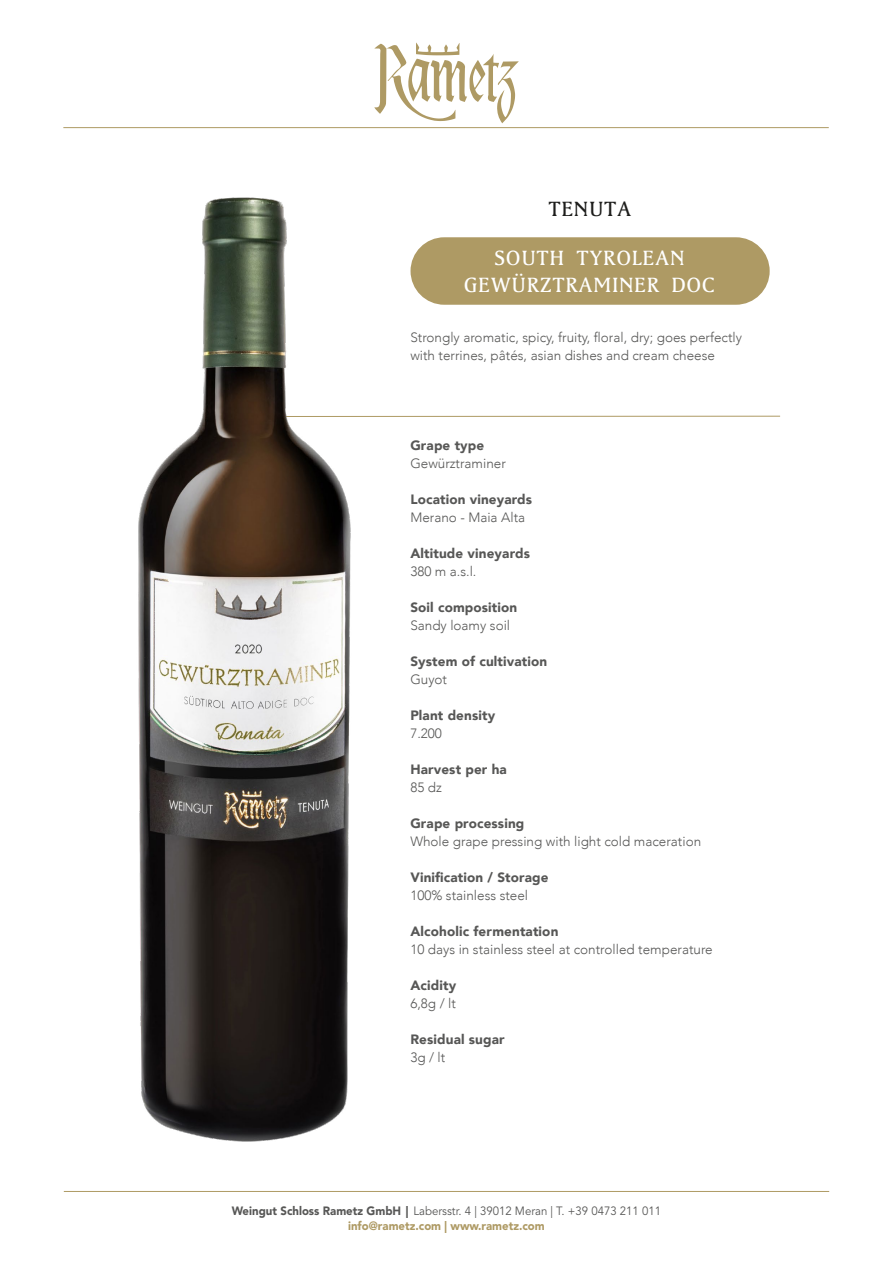
<style>
.page{position:relative;width:893px;height:1263px;background:#fff}
.page>*{position:absolute;margin:0;border:0;box-sizing:border-box;transform-origin:0 0}
.t1{font:21.75px/26.1px "Weibei TC Bold";letter-spacing:.03em;color:#fff;text-align:center}
.t2{font:21.75px "Weibei TC Bold";letter-spacing:.03em;color:#1d1d1b}
.t3{font:300 13.5px/18px "Avenir";color:#575756}
.t4{font:900 13.5px "Avenir";letter-spacing:.01em;color:#575756}
.t5{font:12px/14.4px "Avenir LT Std";color:#575756;text-align:center;scale:.95 1}
.s1{font-weight:900}
.s2{font-family:"Avenir";font-weight:900}
.s3{font-weight:900;color:#ae9a64}
</style>
<div class="page">
<hr style="left:63px;top:127px;width:766px;height:1px;background:#ae9a64">
<hr style="left:64px;top:1191px;width:765px;height:1px;background:#ae9a64">
<svg style="left:374px;top:43px;width:145px;height:80px"></svg>
<hr style="left:269px;top:416px;width:511px;height:1px;background:#ae9a64">
<div style="left:411px;top:237px;width:359px;height:68px;background:#ae9a64;border-radius:34px"></div>
<img style="left:138px;top:197px;width:213px;height:945px">
<h1 class="t2" style="left:548px;top:197px;width:84px">TENUTA</h1>
<h1 class="t1" style="left:464px;top:244px;width:253px">SOUTH TYROLEAN<br>GEWÜRZTRAMINER DOC</h1>
<p class="t3" style="left:410px;top:328px;width:333px">Strongly aromatic, spicy, fruity, floral, dry; goes perfectly with terrines, pâtés, asian dishes and cream cheese</p>
<p class="t4" style="left:410px;top:434px;width:75px">Grape type</p>
<p class="t3" style="left:410px;top:454px;width:97px">Gewürztraminer</p>
<p class="t4" style="left:410px;top:488px;width:123px">Location vineyards</p>
<p class="t3" style="left:410px;top:508px;width:116px">Merano - Maia Alta</p>
<p class="t4" style="left:410px;top:542px;width:121px">Altitude vineyards</p>
<p class="t3" style="left:410px;top:562px;width:68px">380 m a.s.l.</p>
<p class="t4" style="left:410px;top:596px;width:109px">Soil composition</p>
<p class="t3" style="left:410px;top:616px;width:101px">Sandy loamy soil</p>
<p class="t4" style="left:410px;top:650px;width:138px">System of cultivation</p>
<p class="t3" style="left:410px;top:670px;width:38px">Guyot</p>
<p class="t4" style="left:410px;top:704px;width:86px">Plant density</p>
<p class="t3" style="left:410px;top:724px;width:33px">7.200</p>
<p class="t4" style="left:410px;top:758px;width:98px">Harvest per ha</p>
<p class="t3" style="left:410px;top:778px;width:33px">85 dz</p>
<p class="t4" style="left:410px;top:812px;width:116px">Grape processing</p>
<p class="t3" style="left:410px;top:832px;width:292px">Whole grape pressing with light cold maceration</p>
<p class="t4" style="left:410px;top:866px;width:140px">Vinification / Storage</p>
<p class="t3" style="left:410px;top:886px;width:119px">100% stainless steel</p>
<p class="t4" style="left:410px;top:920px;width:150px">Alcoholic fermentation</p>
<p class="t3" style="left:410px;top:940px;width:304px">10 days in stainless steel at controlled temperature</p>
<p class="t4" style="left:410px;top:974px;width:47px">Acidity</p>
<p class="t3" style="left:410px;top:994px;width:47px">6,8g / lt</p>
<p class="t4" style="left:410px;top:1028px;width:96px">Residual sugar</p>
<p class="t3" style="left:410px;top:1048px;width:37px">3g / lt</p>
<p class="t5" style="left:232px;top:1204px;width:453px"><span class="s1">Weingut Schloss Rametz GmbH</span> <span class="s2">|</span> Labersstr. 4 | 39012 Meran | T. +39 0473 211 011 <span class="s3">info@rametz.com | www.rametz.com</span></p>
</div>
